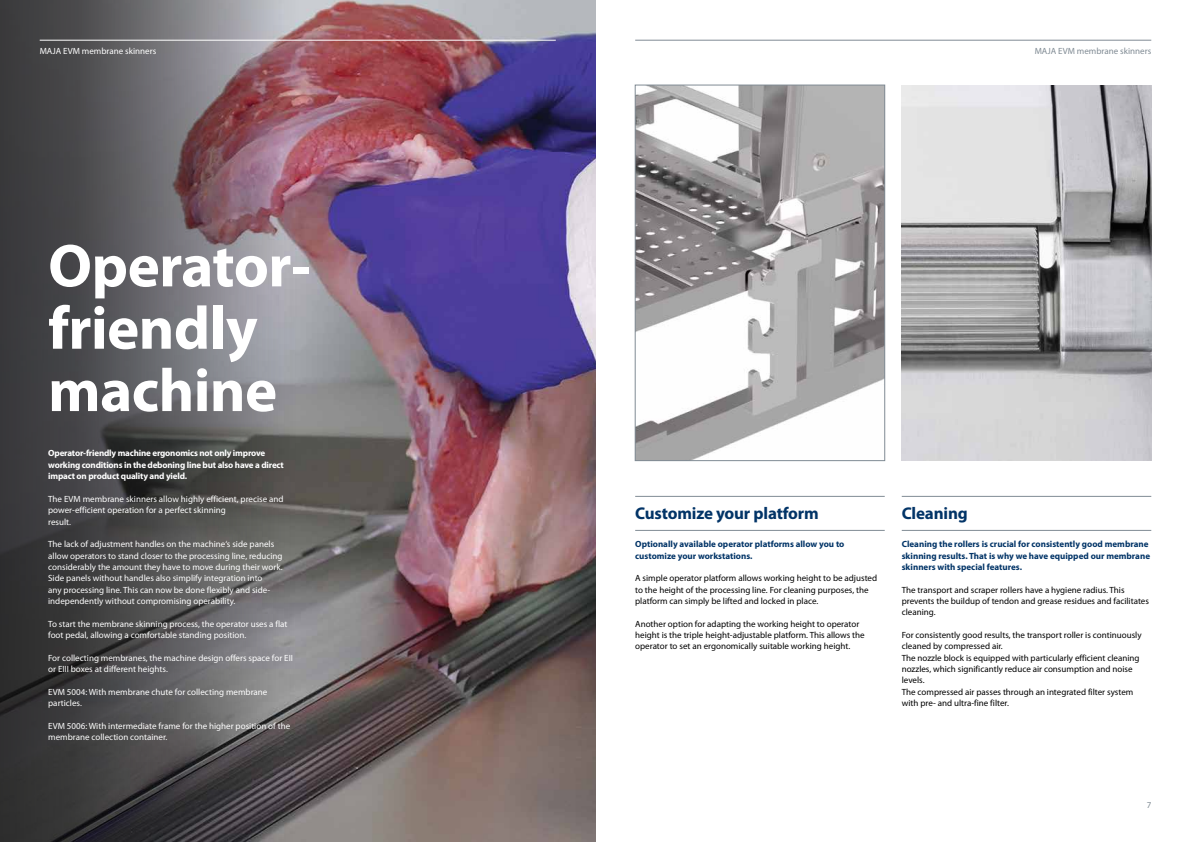
<style>
.page{position:relative;width:1191px;height:842px;background:#fff}
.page>*{position:absolute;margin:0;border:0;box-sizing:border-box;transform-origin:0 0}
.t1{font:700 61px/62.3px "Myriad Pro";letter-spacing:-.01em;color:#fff}
.t2{font:700 17px "Myriad Pro";letter-spacing:-.01em;color:#023467}
.t3{font:9px/11.3px "Myriad Pro";color:#fff}
.t4{font:9px/11.3px "Myriad Pro";color:#000}
.t5{font:700 9px/11.3px "Myriad Pro";color:#023467}
.t6{font:700 9px/11.3px "Myriad Pro";letter-spacing:-.02em;color:#fff}
.t7{font:9px "Myriad Pro";color:#808b94}
</style>
<div class="page">
<hr style="left:635px;top:40px;width:516px;height:1px;background:#808b94">
<img style="left:484px;top:0;width:111px;height:842px">
<img style="left:0;top:0;width:484px;height:842px">
<hr style="left:40px;top:40px;width:516px;height:1px;background:#fff">
<img style="left:901px;top:85px;width:250px;height:376px">
<hr style="left:901px;top:530px;width:250px;height:1px;background:#808b94">
<hr style="left:901px;top:496px;width:250px;height:1px;background:#808b94">
<img style="left:637px;top:87px;width:246px;height:372px">
<div style="left:635px;top:85px;width:250px;height:376px;border:1px solid #808b94"></div>
<hr style="left:635px;top:530px;width:249px;height:1px;background:#808b94">
<hr style="left:635px;top:496px;width:249px;height:1px;background:#808b94">
<p class="t3" style="left:40px;top:45px;width:118px">MAJA EVM membrane skinners</p>
<h1 class="t1" style="left:48px;top:233px;width:264px">Operator&shy;friendly machine</h1>
<p class="t6" style="left:48px;top:447px;width:237px">Operator-friendly machine ergonomics not only improve working conditions in the deboning line but also have a direct impact on product quality and yield.</p>
<p class="t3" style="left:48px;top:493px;width:237px">The EVM membrane skinners allow highly efficient, precise and power-efficient operation for a perfect skinning<br>result.</p>
<p class="t3" style="left:48px;top:538px;width:236px">The lack of adjustment handles on the machine‘s side panels allow operators to stand closer to the processing line, reducing considerably the amount they have to move during their work.<br>Side panels without handles also simplify integration into<br>any processing line. This can now be done flexibly and side&shy;independently without compromising operability.</p>
<p class="t3" style="left:48px;top:618px;width:241px">To start the membrane skinning process, the operator uses a flat foot pedal, allowing a comfortable standing position.</p>
<p class="t3" style="left:48px;top:652px;width:246px">For collecting membranes, the machine design offers space for EII or EIII boxes at different heights.</p>
<p class="t3" style="left:48px;top:686px;width:221px">EVM 5004: With membrane chute for collecting membrane particles.</p>
<p class="t3" style="left:48px;top:720px;width:243px">EVM 5006: With intermediate frame for the higher position of the membrane collection container.</p>
<p class="t7" style="left:1034px;top:45px;width:118px">MAJA EVM membrane skinners</p>
<h2 class="t2" style="left:635px;top:502px;width:185px">Customize your platform</h2>
<p class="t5" style="left:635px;top:538px;width:211px">Optionally available operator platforms allow you to customize your workstations.</p>
<p class="t4" style="left:635px;top:572px;width:243px">A simple operator platform allows working height to be adjusted to the height of the processing line. For cleaning purposes, the platform can simply be lifted and locked in place.</p>
<p class="t4" style="left:635px;top:618px;width:231px">Another option for adapting the working height to operator height is the triple height-adjustable platform. This allows the operator to set an ergonomically suitable working height.</p>
<h2 class="t2" style="left:901px;top:502px;width:68px">Cleaning</h2>
<p class="t5" style="left:901px;top:538px;width:250px">Cleaning the rollers is crucial for consistently good membrane skinning results. That is why we have equipped our membrane skinners with special features.</p>
<p class="t4" style="left:901px;top:584px;width:249px">The transport and scraper rollers have a hygiene radius. This prevents the buildup of tendon and grease residues and facilitates cleaning.</p>
<p class="t4" style="left:901px;top:629px;width:241px">For consistently good results, the transport roller is continuously cleaned by compressed air.<br>The nozzle block is equipped with particularly efficient cleaning nozzles, which significantly reduce air consumption and noise levels.<br>The compressed air passes through an integrated filter system with pre- and ultra-fine filter.</p>
<p class="t7" style="left:1146px;top:799px;width:6px">7</p>
</div>
